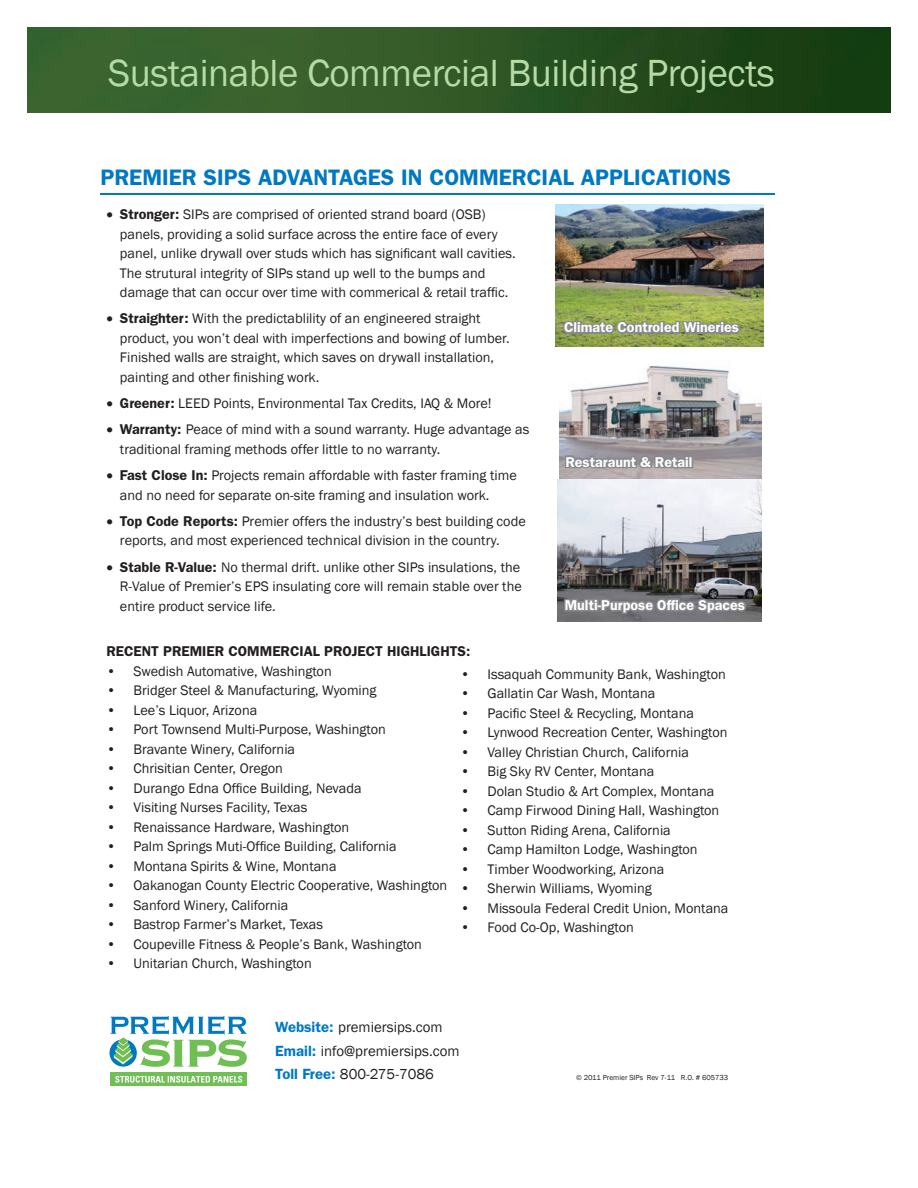
<style>
.page{position:relative;width:918px;height:1188px;background:#fff}
.page>*{position:absolute;margin:0;border:0;box-sizing:border-box;transform-origin:0 0}
.t1{font:38.85px "Franklin Gothic";letter-spacing:-.01em;color:#b5daa5}
.t2{font:600 22.5px "Franklin Gothic";color:#0079c2}
.t3{font:14.85px/23.5px "Franklin Gothic";color:#231f20}
.t4{font:14.25px/19.5px "Franklin Gothic";color:#231f20}
.t5{font:600 14.25px "Franklin Gothic";color:#fff}
.t6{font:600 14.25px "Franklin Gothic";color:#231f20}
.t7{font:7.5px "Franklin Gothic";color:#231f20}
.s1{font-weight:600}
.s2{font-weight:600;color:#0079c2}
</style>
<div class="page">
<img style="left:558px;top:479px;width:204px;height:142px">
<hr style="left:100px;top:194px;width:676px;height:1px;background:#0079c2">
<img style="left:27px;top:27px;width:864px;height:86px">
<svg style="left:110px;top:1016px;width:137px;height:51px"></svg>
<div style="left:110px;top:1072px;width:137px;height:14px;background:#6fbf54"></div>
<svg style="left:115px;top:1076px;width:127px;height:7px"></svg>
<img style="left:560px;top:346px;width:202px;height:132px">
<svg style="left:563px;top:581px;width:185px;height:41px;background:#6e6e71"></svg>
<svg style="left:563px;top:449px;width:127px;height:34px;background:#a8a4a7"></svg>
<div style="left:688px;top:455px;width:5px;height:13px;border:3px solid #87898c"></div>
<img style="left:555px;top:204px;width:209px;height:142px">
<svg style="left:561px;top:300px;width:181px;height:60px"></svg>
<h1 class="t1" style="left:108px;top:49px;width:668px">Sustainable Commercial Building Projects</h1>
<h2 class="t2" style="left:100px;top:164px;width:632px">PREMIER SIPS ADVANTAGES IN COMMERCIAL APPLICATIONS</h2>
<p class="t4" style="left:120px;top:205px;width:397px;text-indent:-13px">• <span class="s1">Stronger:</span> SIPs are comprised of oriented strand board (OSB) panels, providing a solid surface across the entire face of every panel, unlike drywall over studs which has significant wall cavities.<br>The strutural integrity of SIPs stand up well to the bumps and damage that can occur over time with commerical &amp; retail traffic.</p>
<p class="t4" style="left:120px;top:309px;width:391px;text-indent:-13px">• <span class="s1">Straighter:</span> With the predictablility of an engineered straight product, you won’t deal with imperfections and bowing of lumber.<br>Finished walls are straight, which saves on drywall installation, painting and other finishing work.</p>
<p class="t4" style="left:106px;top:394px;width:387px">• <span class="s1">Greener:</span> LEED Points, Environmental Tax Credits, IAQ &amp; More!</p>
<p class="t4" style="left:120px;top:420px;width:411px;text-indent:-13px">• <span class="s1">Warranty:</span> Peace of mind with a sound warranty. Huge advantage as traditional framing methods offer little to no warranty.</p>
<p class="t4" style="left:120px;top:466px;width:398px;text-indent:-13px">• <span class="s1">Fast Close In:</span> Projects remain affordable with faster framing time and no need for separate on-site framing and insulation work.</p>
<p class="t4" style="left:120px;top:512px;width:407px;text-indent:-13px">• <span class="s1">Top Code Reports:</span> Premier offers the industry’s best building code reports, and most experienced technical division in the country.</p>
<p class="t4" style="left:120px;top:557px;width:403px;text-align:justify;text-indent:-13px">• <span class="s1">Stable R-Value:</span> No thermal drift. unlike other SIPs insulations, the R-Value of Premier’s EPS insulating core will remain stable over the entire product service life.</p>
<p class="t6" style="left:106px;top:643px;width:365px">RECENT PREMIER COMMERCIAL PROJECT HIGHLIGHTS:</p>
<p class="t4" style="left:106px;top:662px;width:227px">• Swedish Automative, Washington</p>
<p class="t4" style="left:106px;top:681px;width:272px">• Bridger Steel &amp; Manufacturing, Wyoming</p>
<p class="t4" style="left:106px;top:701px;width:152px">• Lee’s Liquor, Arizona</p>
<p class="t4" style="left:106px;top:720px;width:281px">• Port Townsend Multi-Purpose, Washington</p>
<p class="t4" style="left:106px;top:740px;width:190px">• Bravante Winery, California</p>
<p class="t4" style="left:106px;top:759px;width:178px">• Chrisitian Center, Oregon</p>
<p class="t4" style="left:106px;top:779px;width:257px">• Durango Edna Office Building, Nevada</p>
<p class="t4" style="left:106px;top:798px;width:202px">• Visiting Nurses Facility, Texas</p>
<p class="t4" style="left:106px;top:818px;width:244px">• Renaissance Hardware, Washington</p>
<p class="t4" style="left:106px;top:837px;width:292px">• Palm Springs Muti-Office Building, California</p>
<p class="t4" style="left:106px;top:857px;width:232px">• Montana Spirits &amp; Wine, Montana</p>
<p class="t4" style="left:106px;top:876px;width:342px">• Oakanogan County Electric Cooperative, Washington</p>
<p class="t4" style="left:106px;top:896px;width:183px">• Sanford Winery, California</p>
<p class="t4" style="left:106px;top:915px;width:218px">• Bastrop Farmer’s Market, Texas</p>
<p class="t4" style="left:106px;top:935px;width:317px">• Coupeville Fitness &amp; People’s Bank, Washington</p>
<p class="t4" style="left:106px;top:954px;width:207px">• Unitarian Church, Washington</p>
<p class="t5" style="left:564px;top:319px;width:176px">Climate Controled Wineries</p>
<p class="t5" style="left:566px;top:453px;width:129px">Restaraunt &amp; Retail</p>
<p class="t5" style="left:565px;top:597px;width:182px">Multi-Purpose Office Spaces</p>
<p class="t4" style="left:460px;top:665px;width:267px">• Issaquah Community Bank, Washington</p>
<p class="t4" style="left:460px;top:684px;width:196px">• Gallatin Car Wash, Montana</p>
<p class="t4" style="left:460px;top:704px;width:235px">• Pacific Steel &amp; Recycling, Montana</p>
<p class="t4" style="left:460px;top:723px;width:268px">• Lynwood Recreation Center, Washington</p>
<p class="t4" style="left:460px;top:743px;width:230px">• Valley Christian Church, California</p>
<p class="t4" style="left:460px;top:762px;width:195px">• Big Sky RV Center, Montana</p>
<p class="t4" style="left:460px;top:782px;width:255px">• Dolan Studio &amp; Art Complex, Montana</p>
<p class="t4" style="left:460px;top:801px;width:260px">• Camp Firwood Dining Hall, Washington</p>
<p class="t4" style="left:460px;top:821px;width:212px">• Sutton Riding Arena, California</p>
<p class="t4" style="left:460px;top:840px;width:239px">• Camp Hamilton Lodge, Washington</p>
<p class="t4" style="left:460px;top:860px;width:205px">• Timber Woodworking, Arizona</p>
<p class="t4" style="left:460px;top:879px;width:193px">• Sherwin Williams, Wyoming</p>
<p class="t4" style="left:460px;top:899px;width:269px">• Missoula Federal Credit Union, Montana</p>
<p class="t4" style="left:460px;top:918px;width:175px">• Food Co-Op, Washington</p>
<p class="t3" style="left:275px;top:1016px;width:186px"><span class="s2">Website:</span> premiersips.com<br><span class="s2">Email:</span> info@premiersips.com<br><span class="s2">Toll Free:</span> 800-275-7086</p>
<p class="t7" style="left:576px;top:1073px;width:154px">© 2011 Premier SIPs Rev 7-11 R.O. # 605733</p>
</div>
